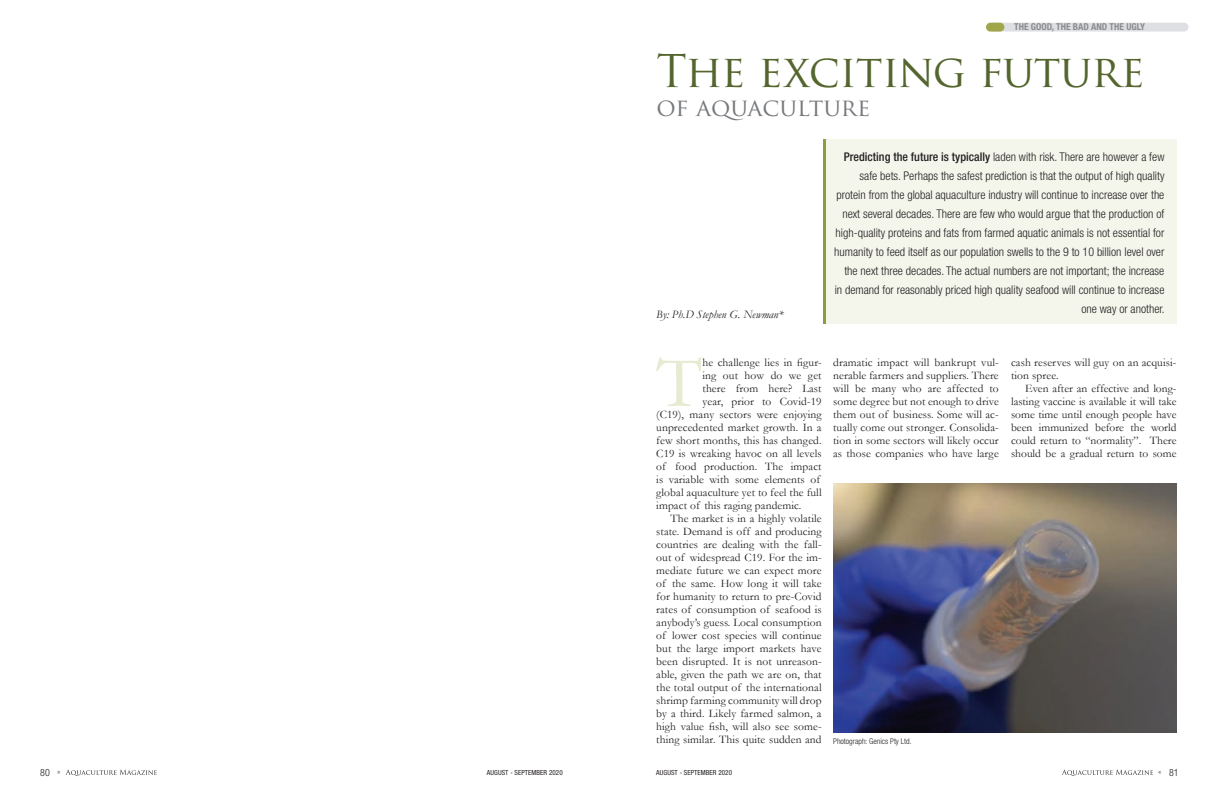
<style>
.page{position:relative;width:1219px;height:794px;background:#fff}
.page>*{position:absolute;margin:0;border:0;box-sizing:border-box;transform-origin:0 0}
.t1{font:74px "Garamond";color:#e7ebd1}
.t2{font:44px "Trajan Pro";letter-spacing:-.015em;color:#54652d}
.t3{font:24px "Trajan Pro";color:#76787b}
.t4{font:300 condensed 12px/19px "Helvetica Neue LT Std";color:#231f20;text-align:right}
.t5{font:11.5px/13px "Garamond";letter-spacing:.01em;color:#231f20;text-align:justify}
.t6{font:italic 11.5px "Garamond";color:#231f20}
.t7{font:300 condensed 10px "Helvetica Neue LT Std";color:#231f20}
.t8{font:700 condensed 9.5px "Helvetica Neue LT Std";color:#8a8c8f}
.t9{font:300 condensed 8px "Helvetica Neue LT Std";color:#231f20}
.t10{font:condensed 7px "Helvetica Neue LT Std";letter-spacing:.01em;color:#231f20}
.s1{font-weight:500}
.s2{font-weight:100}
</style>
<div class="page">
<svg style="left:66px;top:769px;width:91px;height:7px"></svg>
<div style="left:990px;top:23px;width:198px;height:9px;background:#dddfe2;border-radius:4px"></div>
<div style="left:986px;top:23px;width:18px;height:9px;background:#9fa74a;border-radius:4px"></div>
<div style="left:823px;top:139px;width:353px;height:184px;background:#f4f6ec"></div>
<hr style="left:823px;top:139px;width:3px;height:184px;background:#909b3d">
<img style="left:833px;top:483px;width:343px;height:249px">
<svg style="left:1062px;top:769px;width:91px;height:7px"></svg>
<p class="t8" style="left:1014px;top:21px;width:132px">THE GOOD, THE BAD AND THE UGLY</p>
<h2 class="t2" style="left:657px;top:43px;width:490px">The exciting future</h2>
<h3 class="t3" style="left:657px;top:92px;width:215px">of aquaculture</h3>
<p class="t6" style="left:656px;top:307px;width:129px">By: Ph.D Stephen G. Newman*</p>
<p class="t4" style="left:834px;top:147px;width:332px"><span class="s1">Predicting the future is typically</span> laden with risk. There are however a few safe bets. Perhaps the safest prediction is that the output of high quality protein from the global aquaculture industry will continue to increase over the next several decades. There are few who would argue that the production of high-quality proteins and fats from farmed aquatic animals is not essential for humanity to feed itself as our population swells to the 9 to 10 billion level over the next three decades. The actual numbers are not important; the increase<br>in demand for reasonably priced high quality seafood will continue to increase one way or another.</p>
<h1 class="t1" style="left:656px;top:338px;width:47px">T</h1>
<p class="t5" style="left:702px;top:356px;width:121px">he challenge lies in figur-</p>
<p class="t5" style="left:702px;top:369px;width:121px">ing out how do we get</p>
<p class="t5" style="left:702px;top:382px;width:121px">there from here? Last</p>
<p class="t5" style="left:702px;top:395px;width:121px">year, prior to Covid-19</p>
<p class="t5" style="left:656px;top:408px;width:167px">(C19), many sectors were enjoying</p>
<p class="t5" style="left:656px;top:421px;width:167px">unprecedented market growth. In a</p>
<p class="t5" style="left:656px;top:434px;width:167px">few short months, this has changed.</p>
<p class="t5" style="left:656px;top:447px;width:167px">C19 is wreaking havoc on all levels</p>
<p class="t5" style="left:656px;top:460px;width:167px">of food production. The impact</p>
<p class="t5" style="left:656px;top:473px;width:165px">is variable with some elements of</p>
<p class="t5" style="left:656px;top:486px;width:167px">global aquaculture yet to feel the full</p>
<p class="t5" style="left:656px;top:499px;width:147px">impact of this raging pandemic.</p>
<p class="t5" style="left:670px;top:512px;width:153px">The market is in a highly volatile</p>
<p class="t5" style="left:656px;top:525px;width:167px">state. Demand is off and producing</p>
<p class="t5" style="left:656px;top:538px;width:167px">countries are dealing with the fall-</p>
<p class="t5" style="left:656px;top:551px;width:167px">out of widespread C19. For the im-</p>
<p class="t5" style="left:656px;top:564px;width:167px">mediate future we can expect more</p>
<p class="t5" style="left:656px;top:577px;width:167px">of the same. How long it will take</p>
<p class="t5" style="left:656px;top:590px;width:167px">for humanity to return to pre-Covid</p>
<p class="t5" style="left:656px;top:603px;width:167px">rates of consumption of seafood is</p>
<p class="t5" style="left:656px;top:616px;width:167px">anybody’s guess. Local consumption</p>
<p class="t5" style="left:656px;top:629px;width:167px">of lower cost species will continue</p>
<p class="t5" style="left:656px;top:642px;width:167px">but the large import markets have</p>
<p class="t5" style="left:656px;top:655px;width:167px">been disrupted. It is not unreason-</p>
<p class="t5" style="left:656px;top:668px;width:167px">able, given the path we are on, that</p>
<p class="t5" style="left:656px;top:681px;width:167px">the total output of the international</p>
<p class="t5" style="left:656px;top:694px;width:167px">shrimp farming community will drop</p>
<p class="t5" style="left:656px;top:707px;width:167px">by a third. Likely farmed salmon, a</p>
<p class="t5" style="left:656px;top:720px;width:167px">high value fish, will also see some-</p>
<p class="t5" style="left:656px;top:733px;width:167px">thing similar. This quite sudden and</p>
<p class="t5" style="left:833px;top:356px;width:167px">dramatic impact will bankrupt vul&shy;nerable farmers and suppliers. There will be many who are affected to some degree but not enough to drive them out of business. Some will ac&shy;tually come out stronger. Consolida&shy;tion in some sectors will likely occur as those companies who have large</p>
<p class="t5" style="left:1011px;top:356px;width:167px">cash reserves will guy on an acquisi&shy;tion spree.</p>
<p class="t5" style="left:1011px;top:382px;width:167px;text-indent:14px">Even after an effective and long&shy;lasting vaccine is available it will take some time until enough people have been immunized before the world could return to “normality”. There should be a gradual return to some</p>
<p class="t9" style="left:833px;top:736px;width:80px">Photograph: Genics Pty Ltd.</p>
<p class="t7" style="left:40px;top:766px;width:22px">80 <span class="s2">»</span></p>
<p class="t10" style="left:487px;top:768px;width:77px">AUGUST - SEPTEMBER 2020</p>
<p class="t10" style="left:656px;top:768px;width:77px">AUGUST - SEPTEMBER 2020</p>
<p class="t7" style="left:1169px;top:766px;width:11px">81</p>
</div>
